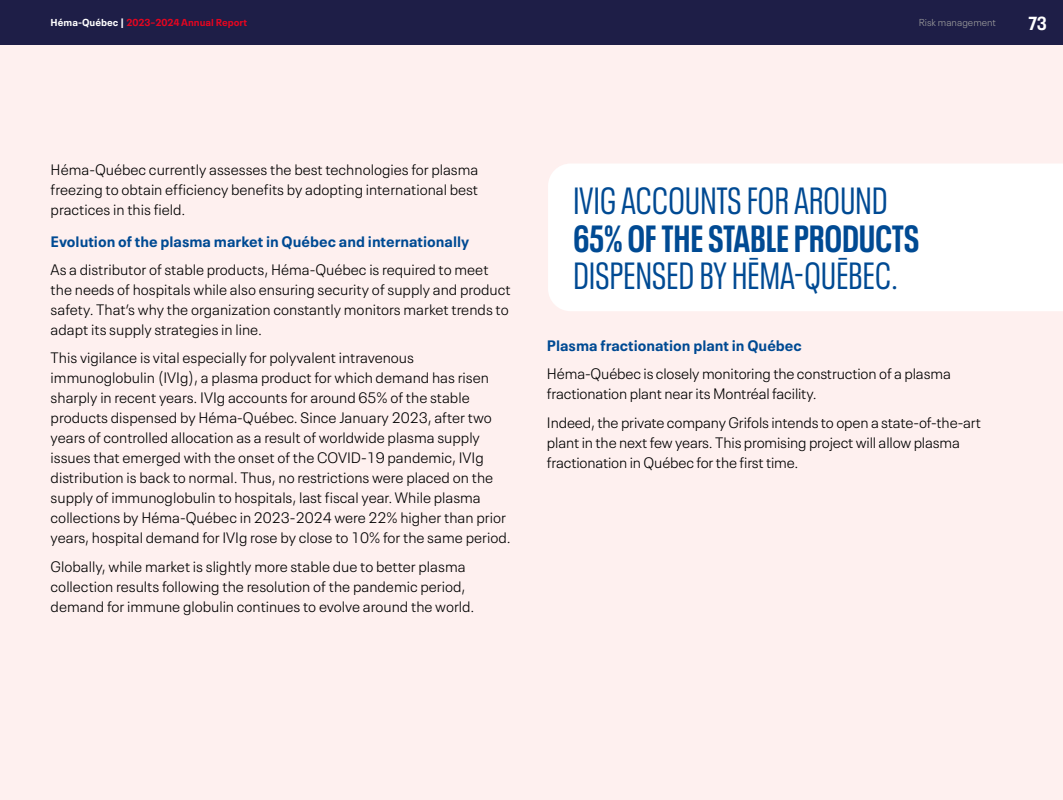
<style>
.page{position:relative;width:1063px;height:800px;background:#fff}
.page>*{position:absolute;margin:0;border:0;box-sizing:border-box;transform-origin:0 0}
.t1{font:condensed 37.5px "Neue Plak";letter-spacing:.01em;color:#004a93}
.t2{font:700 condensed 37.5px "Neue Plak";letter-spacing:.01em;color:#004a93}
.t3{font:700 condensed 18.75px "Neue Plak";color:#fff}
.t4{font:300 15px/20px "Neue Plak Text";color:#000}
.t5{font:700 15px "Neue Plak Text";color:#004a93}
.t6{font:700 10px "Neue Plak Text";color:#e30520}
.t7{font:300 10px "Neue Plak Text";color:#9d9d9c}
.s1{color:#fff}
</style>
<div class="page">
<div style="left:0;top:45px;width:1062px;height:755px;background:#fef0ef"></div>
<div style="left:548px;top:164px;width:514px;height:147px;background:#fff"></div>
<div style="left:0;top:0;width:1062px;height:45px;background:#1e1e47"></div>
<p class="t6" style="left:51px;top:15px;width:198px"><span class="s1">Héma-Québec |</span> 2023–2024 Annual Report</p>
<p class="t7" style="left:918px;top:15px;width:79px">Risk management</p>
<p class="t3" style="left:1028px;top:9px;width:20px">73</p>
<p class="t4" style="left:51px;top:158px;width:429px;text-align:justify">Héma‑Québec currently assesses the best technologies for plasma freezing to obtain efficiency benefits by adopting international best practices in this field.</p>
<p class="t5" style="left:51px;top:229px;width:420px">Evolution of the plasma market in Québec and internationally</p>
<p class="t4" style="left:51px;top:258px;width:461px">As a distributor of stable products, Héma‑Québec is required to meet the needs of hospitals while also ensuring security of supply and product safety. That’s why the organization constantly monitors market trends to adapt its supply strategies in line.</p>
<p class="t4" style="left:51px;top:347px;width:461px">This vigilance is vital especially for polyvalent intravenous immunoglobulin (IVIg), a plasma product for which demand has risen sharply in recent years. IVIg accounts for around 65% of the stable products dispensed by Héma‑Québec. Since January 2023, after two years of controlled allocation as a result of worldwide plasma supply issues that emerged with the onset of the COVID-19 pandemic, IVIg distribution is back to normal. Thus, no restrictions were placed on the supply of immunoglobulin to hospitals, last fiscal year. While plasma collections by Héma‑Québec in 2023-2024 were 22% higher than prior years, hospital demand for IVIg rose by close to 10% for the same period.</p>
<p class="t4" style="left:51px;top:555px;width:425px">Globally, while market is slightly more stable due to better plasma collection results following the resolution of the pandemic period, demand for immune globulin continues to evolve around the world.</p>
<h1 class="t1" style="left:573px;top:175px;width:316px">IVIG ACCOUNTS FOR AROUND</h1>
<h1 class="t2" style="left:573px;top:212px;width:347px">65% OF THE STABLE PRODUCTS</h1>
<h1 class="t1" style="left:573px;top:250px;width:327px">DISPENSED BY HĒMA-QUĒBEC.</h1>
<p class="t5" style="left:547px;top:333px;width:256px">Plasma fractionation plant in Québec</p>
<p class="t4" style="left:547px;top:363px;width:405px">Héma‑Québec is closely monitoring the construction of a plasma fractionation plant near its Montréal facility.</p>
<p class="t4" style="left:547px;top:411px;width:435px">Indeed, the private company Grifols intends to open a state-of-the-art plant in the next few years. This promising project will allow plasma fractionation in Québec for the first time.</p>
</div>
